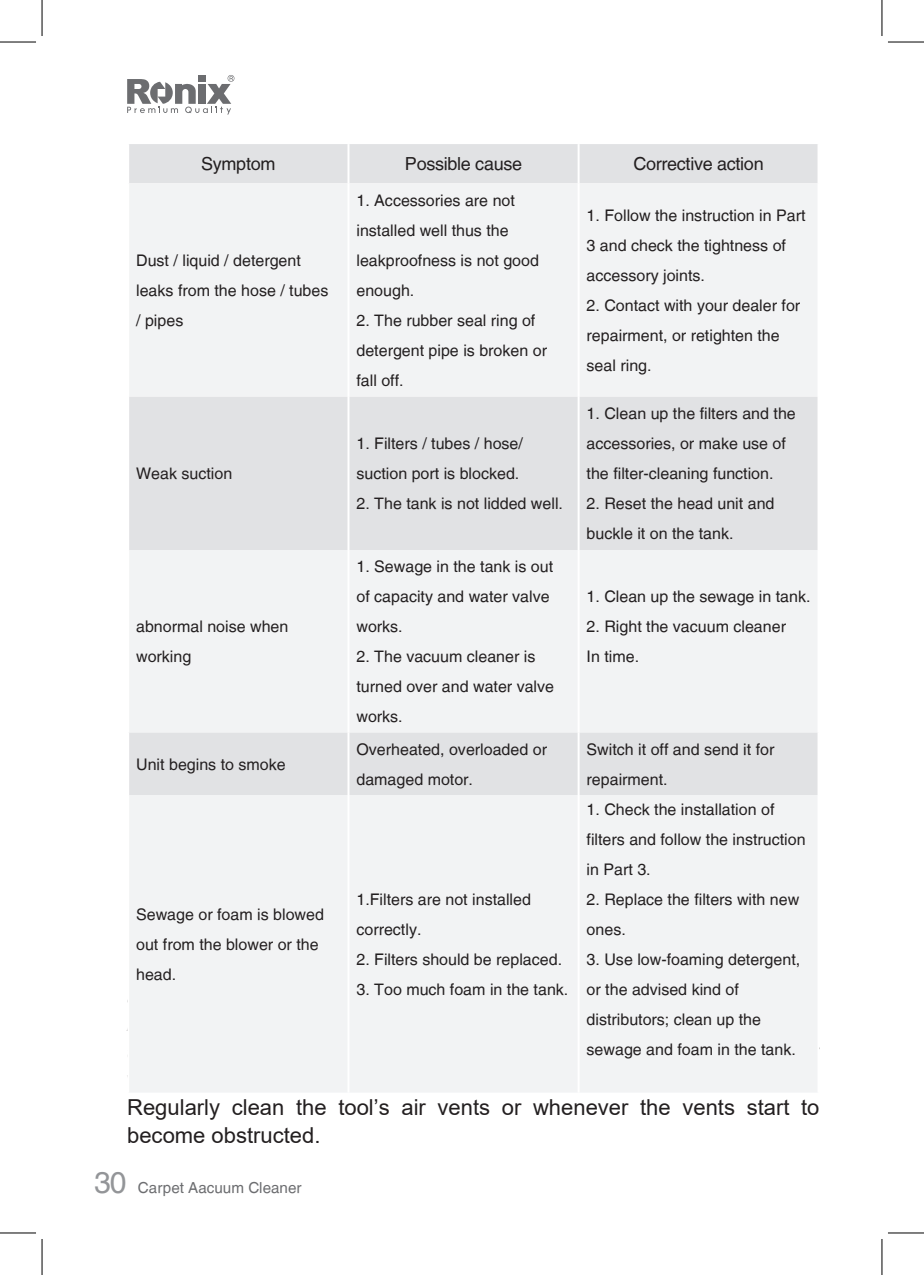
<style>
.page{position:relative;width:924px;height:1275px;background:#fff}
.page>*{position:absolute;margin:0;border:0;box-sizing:border-box;transform-origin:0 0}
.t1{font:22px/28px "Arial";color:#231f20}
.t2{font:18px "Helvetica LT";letter-spacing:-.015em;color:#231f20}
.t3{font:16px/30px "Helvetica LT";color:#231f20}
.t4{font:15.2px "Helvetica LT";color:#6c6d70}
.s1{font-size:30px;color:#939598}
</style>
<div class="page">
<svg style="left:127px;top:75px;width:107px;height:40px"></svg>
<div style="left:198px;top:75px;width:7px;height:7px;background:#6c6d70"></div>
<div style="left:129px;top:144px;width:688px;height:39px;background:#e1e2e4"></div>
<div style="left:129px;top:183px;width:688px;height:214px;background:#f2f3f4"></div>
<div style="left:129px;top:397px;width:688px;height:153px;background:#e1e2e4"></div>
<div style="left:129px;top:550px;width:688px;height:182px;background:#f2f3f4"></div>
<div style="left:129px;top:732px;width:688px;height:63px;background:#e1e2e4"></div>
<div style="left:129px;top:795px;width:688px;height:297px;background:#f2f3f4"></div>
<hr style="left:347px;top:144px;width:2px;height:39px;background:#fff">
<hr style="left:577px;top:144px;width:2px;height:39px;background:#fff">
<hr style="left:347px;top:183px;width:2px;height:214px;background:#fff">
<hr style="left:577px;top:183px;width:2px;height:214px;background:#fff">
<hr style="left:347px;top:397px;width:2px;height:153px;background:#fff">
<hr style="left:577px;top:397px;width:2px;height:153px;background:#fff">
<hr style="left:347px;top:550px;width:2px;height:182px;background:#fff">
<hr style="left:577px;top:550px;width:2px;height:182px;background:#fff">
<hr style="left:347px;top:732px;width:2px;height:63px;background:#fff">
<hr style="left:577px;top:732px;width:2px;height:63px;background:#fff">
<hr style="left:347px;top:795px;width:2px;height:297px;background:#fff">
<hr style="left:577px;top:795px;width:2px;height:297px;background:#fff">
<hr style="left:0;top:42px;width:36px;height:1px;background:#000">
<hr style="left:887px;top:42px;width:36px;height:1px;background:#000">
<hr style="left:0;top:1232px;width:36px;height:1px;background:#000">
<hr style="left:887px;top:1232px;width:36px;height:1px;background:#000">
<hr style="left:42px;top:0;width:1px;height:36px;background:#000">
<hr style="left:42px;top:1239px;width:1px;height:36px;background:#000">
<hr style="left:881px;top:0;width:1px;height:36px;background:#000">
<hr style="left:881px;top:1239px;width:1px;height:36px;background:#000">
<p class="t2" style="left:201px;top:153px;width:76px">Symptom</p>
<p class="t2" style="left:405px;top:153px;width:119px">Possible cause</p>
<p class="t2" style="left:633px;top:153px;width:132px">Corrective action</p>
<p class="t3" style="left:136px;top:245px;width:194px">Dust / liquid / detergent leaks from the hose / tubes / pipes</p>
<p class="t3" style="left:136px;top:458px;width:98px">Weak suction</p>
<p class="t3" style="left:136px;top:611px;width:154px">abnormal noise when working</p>
<p class="t3" style="left:136px;top:749px;width:151px">Unit begins to smoke</p>
<p class="t3" style="left:136px;top:899px;width:189px">Sewage or foam is blowed out from the blower or the head.</p>
<p class="t3" style="left:356px;top:185px;width:184px">1. Accessories are not installed well thus the leakproofness is not good enough.</p>
<p class="t3" style="left:356px;top:305px;width:192px">2. The rubber seal ring of detergent pipe is broken or fall off.</p>
<p class="t3" style="left:356px;top:428px;width:168px">1. Filters / tubes / hose/ suction port is blocked.</p>
<p class="t3" style="left:356px;top:488px;width:208px">2. The tank is not lidded well.</p>
<p class="t3" style="left:356px;top:551px;width:198px">1. Sewage in the tank is out of capacity and water valve works.</p>
<p class="t3" style="left:356px;top:641px;width:199px">2. The vacuum cleaner is turned over and water valve works.</p>
<p class="t3" style="left:586px;top:200px;width:220px">1. Follow the instruction in Part<br>3 and check the tightness of accessory joints.</p>
<p class="t3" style="left:586px;top:290px;width:215px">2. Contact with your dealer for repairment, or retighten the seal ring.</p>
<p class="t3" style="left:586px;top:398px;width:211px">1. Clean up the filters and the accessories, or make use of the filter-cleaning function.</p>
<p class="t3" style="left:586px;top:488px;width:189px">2. Reset the head unit and buckle it on the tank.</p>
<p class="t3" style="left:586px;top:581px;width:225px">1. Clean up the sewage in tank.</p>
<p class="t3" style="left:586px;top:611px;width:201px">2. Right the vacuum cleaner<br>In time.</p>
<p class="t3" style="left:356px;top:734px;width:192px">Overheated, overloaded or damaged motor.</p>
<p class="t3" style="left:586px;top:734px;width:189px">Switch it off and send it for repairment.</p>
<p class="t3" style="left:356px;top:884px;width:176px">1.Filters are not installed correctly.</p>
<p class="t3" style="left:356px;top:944px;width:207px">2. Filters should be replaced.</p>
<p class="t3" style="left:356px;top:974px;width:213px">3. Too much foam in the tank.</p>
<p class="t3" style="left:586px;top:794px;width:220px">1. Check the installation of filters and follow the instruction in Part 3.</p>
<p class="t3" style="left:586px;top:884px;width:214px">2. Replace the filters with new ones.</p>
<p class="t3" style="left:586px;top:944px;width:215px">3. Use low-foaming detergent, or the advised kind of distributors; clean up the sewage and foam in the tank.</p>
<h1 class="t1" style="left:127px;top:1093px;width:693px">Regularly clean the tool’s air vents or whenever the vents start to become obstructed.</h1>
<p class="t4" style="left:94px;top:1178px;width:209px"><span class="s1">30</span> Carpet Aacuum Cleaner</p>
</div>
